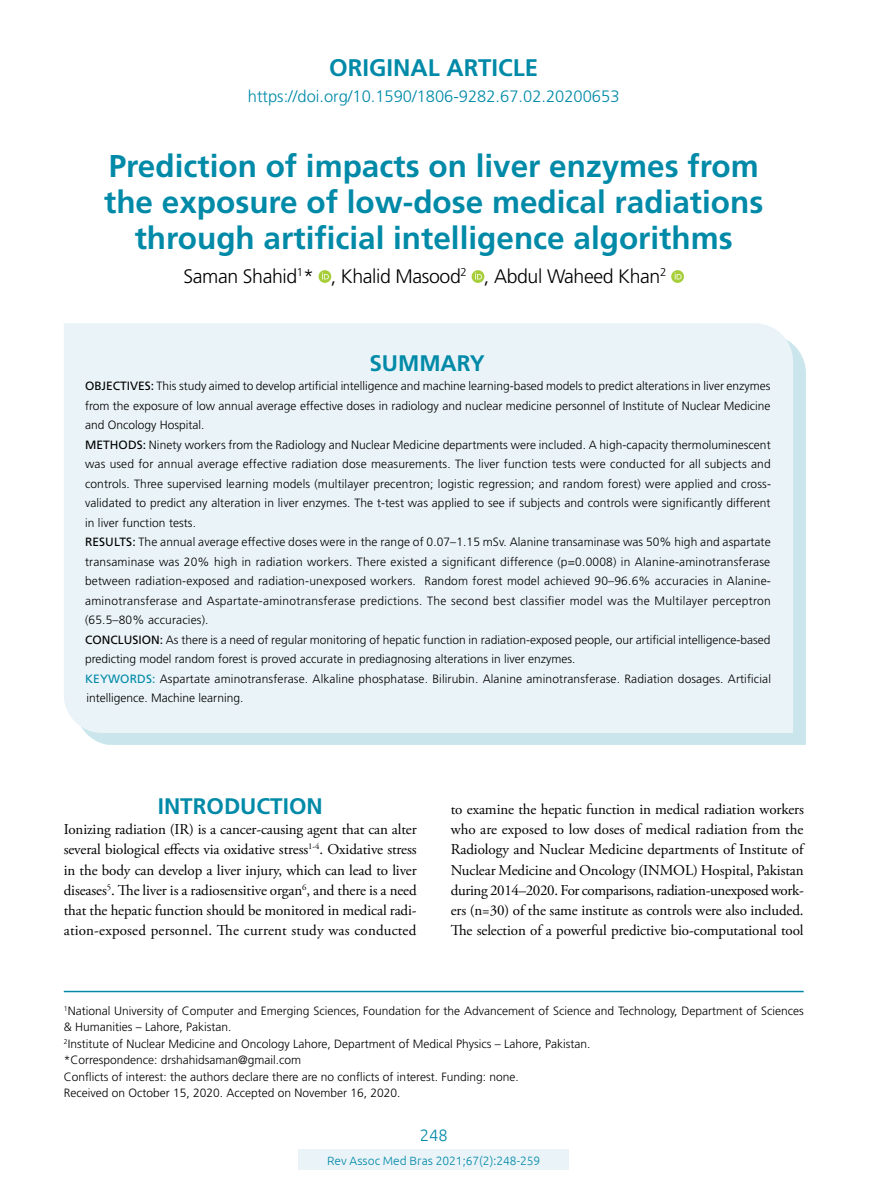
<style>
.page{position:relative;width:893px;height:1191px;background:#fff}
.page>*{position:absolute;margin:0;border:0;box-sizing:border-box;transform-origin:0 0}
.t1{font:700 31.5px/36px "Frutiger LT Std";color:#008aa8;text-align:center}
.t2{font:700 24px "Frutiger LT Std";color:#008aa8}
.t3{font:700 22.5px "Frutiger LT Std";color:#008aa8}
.t4{font:300 19.5px "Frutiger LT Std";letter-spacing:-.02em;color:#000}
.t5{font:300 16.5px "Frutiger LT Std";color:#008aa8}
.t6{font:300 16.5px "Ubuntu";color:#008aa8}
.t7{font:15px/20.2px "Adobe Garamond Pro";letter-spacing:-.01em;color:#000;text-align:justify}
.t8{font:300 12px/19.5px "Frutiger LT Std";letter-spacing:.005em;color:#000}
.t9{font:300 12px "Ubuntu";color:#008aa8}
.s1{font-weight:400}
.s2{font-weight:400;color:#008aa8}
</style>
<div class="page">
<div style="left:299px;top:1149px;width:270px;height:21px;background:#eaf3f7"></div>
<div style="left:76px;top:335px;width:729px;height:410px;background:#cae6ec"></div>
<div style="left:64px;top:323px;width:729px;height:410px;background:#eaf3f7"></div>
<svg style="left:318px;top:270px;width:13px;height:13px"></svg>
<svg style="left:322px;top:272px;width:7px;height:7px"></svg>
<svg style="left:472px;top:270px;width:12px;height:13px"></svg>
<svg style="left:475px;top:272px;width:7px;height:7px"></svg>
<svg style="left:671px;top:270px;width:13px;height:13px"></svg>
<svg style="left:675px;top:272px;width:7px;height:7px"></svg>
<hr style="left:64px;top:990px;width:740px;height:2px;background:#008aa8">
<h2 class="t2" style="left:329px;top:54px;width:210px">ORIGINAL ARTICLE</h2>
<h3 class="t5" style="left:248px;top:87px;width:373px">https://doi.org/10.1590/1806-9282.67.02.20200653</h3>
<h1 class="t1" style="left:104px;top:148px;width:661px">Prediction of impacts on liver enzymes from the exposure of low-dose medical radiations through artificial intelligence algorithms</h1>
<h3 class="t4" style="left:183px;top:265px;width:484px">Saman Shahid<sup>1</sup>* , Khalid Masood<sup>2</sup> , Abdul Waheed Khan<sup>2</sup></h3>
<h3 class="t3" style="left:369px;top:350px;width:117px">SUMMARY</h3>
<p class="t8" style="left:85px;top:376px;width:687px"><span class="s1">OBJECTIVES:</span> This study aimed to develop artificial intelligence and machine learning-based models to predict alterations in liver enzymes from the exposure of low annual average effective doses in radiology and nuclear medicine personnel of Institute of Nuclear Medicine and Oncology Hospital.<br><span class="s1">METHODS:</span> Ninety workers from the Radiology and Nuclear Medicine departments were included. A high-capacity thermoluminescent was used for annual average effective radiation dose measurements. The liver function tests were conducted for all subjects and controls. Three supervised learning models (multilayer precentron; logistic regression; and random forest) were applied and cross&shy;validated to predict any alteration in liver enzymes. The t-test was applied to see if subjects and controls were significantly different in liver function tests.<br><span class="s1">RESULTS:</span> The annual average effective doses were in the range of 0.07–1.15 mSv. Alanine transaminase was 50% high and aspartate transaminase was 20% high in radiation workers. There existed a significant difference (p=0.0008) in Alanine-aminotransferase between radiation-exposed and radiation-unexposed workers. Random forest model achieved 90–96.6% accuracies in Alanine&shy;aminotransferase and Aspartate-aminotransferase predictions. The second best classifier model was the Multilayer perceptron (65.5–80% accuracies).<br><span class="s1">CONCLUSION:</span> As there is a need of regular monitoring of hepatic function in radiation-exposed people, our artificial intelligence-based predicting model random forest is proved accurate in prediagnosing alterations in liver enzymes.<br><span class="s2">KEYWORDS:</span> Aspartate aminotransferase. Alkaline phosphatase. Bilirubin. Alanine aminotransferase. Radiation dosages. Artificial intelligence. Machine learning.</p>
<h3 class="t3" style="left:158px;top:792px;width:167px">INTRODUCTION</h3>
<p class="t7" style="left:64px;top:819px;width:354px">Ionizing radiation (IR) is a cancer-causing agent that can alter several biological effects via oxidative stress<sup>1-4</sup>. Oxidative stress in the body can develop a liver injury, which can lead to liver diseases<sup>5</sup>. The liver is a radiosensitive organ<sup>6</sup>, and there is a need that the hepatic function should be monitored in medical radi&shy;ation-exposed personnel. The current study was conducted</p>
<p class="t7" style="left:451px;top:799px;width:355px">to examine the hepatic function in medical radiation workers who are exposed to low doses of medical radiation from the Radiology and Nuclear Medicine departments of Institute of Nuclear Medicine and Oncology (INMOL) Hospital, Pakistan during 2014–2020. For comparisons, radiation-unexposed work&shy;ers (n=30) of the same institute as controls were also included.<br>The selection of a powerful predictive bio-computational tool</p>
<p class="t8" style="left:64px;top:1002px;width:741px;line-height:16.5px"><sup>1</sup>National University of Computer and Emerging Sciences, Foundation for the Advancement of Science and Technology, Department of Sciences &amp; Humanities – Lahore, Pakistan.<br><sup>2</sup>Institute of Nuclear Medicine and Oncology Lahore, Department of Medical Physics – Lahore, Pakistan.<br>*Correspondence: drshahidsaman@gmail.com<br>Conflicts of interest: the authors declare there are no conflicts of interest. Funding: none.<br>Received on October 15, 2020. Accepted on November 16, 2020.</p>
<h3 class="t6" style="left:420px;top:1125px;width:29px">248</h3>
<p class="t9" style="left:327px;top:1153px;width:215px">Rev Assoc Med Bras 2021;67(2):248-259</p>
</div>
